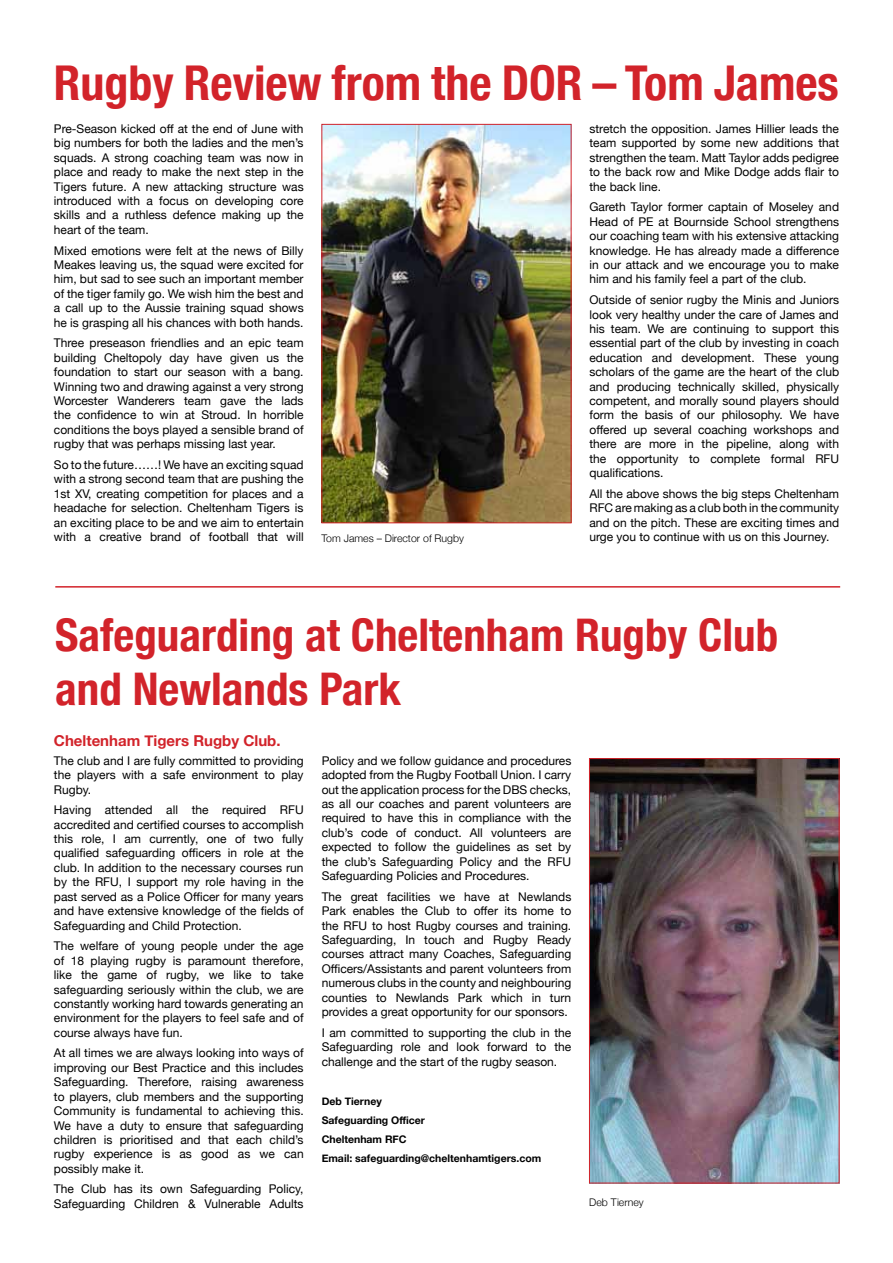
<style>
.page{position:relative;width:893px;height:1263px;background:#fff}
.page>*{position:absolute;margin:0;border:0;box-sizing:border-box;transform-origin:0 0}
.t1{font:700 condensed 48px "Helvetica Neue";color:#d2232a}
.t2{font:700 condensed 45px/54px "Helvetica Neue";color:#d2232a}
.t3{font:700 15px "Helvetica Neue";color:#d2232a}
.t4{font:12px/14.4px "Helvetica Neue";color:#000;text-align:justify}
.t5{font:700 10.5px/18.9px "Helvetica Neue";color:#000}
.t6{font:300 10.5px "Helvetica Neue";color:#000}
</style>
<div class="page">
<hr style="left:55px;top:586px;width:785px;height:2px;background:#d2232a">
<img style="left:324px;top:126px;width:245px;height:395px">
<div style="left:322px;top:124px;width:249px;height:399px;border:1px solid #d2232a"></div>
<img style="left:591px;top:760px;width:246px;height:421px">
<div style="left:589px;top:758px;width:250px;height:425px;border:1px solid #d2232a"></div>
<h1 class="t1" style="left:54px;top:43px;width:786px">Rugby Review from the DOR – Tom James</h1>
<p class="t4" style="left:589px;top:122px;width:251px">stretch the opposition. James Hillier leads the team supported by some new additions that strengthen the team. Matt Taylor adds pedigree to the back row and Mike Dodge adds flair to the back line.</p>
<p class="t4" style="left:589px;top:201px;width:251px">Gareth Taylor former captain of Moseley and Head of PE at Bournside School strengthens our coaching team with his extensive attacking knowledge. He has already made a difference in our attack and we encourage you to make him and his family feel a part of the club.</p>
<p class="t4" style="left:589px;top:293px;width:251px">Outside of senior rugby the Minis and Juniors look very healthy under the care of James and his team. We are continuing to support this essential part of the club by investing in coach education and development. These young scholars of the game are the heart of the club and producing technically skilled, physically competent, and morally sound players should form the basis of our philosophy. We have offered up several coaching workshops and there are more in the pipeline, along with the opportunity to complete formal RFU qualifications.</p>
<p class="t4" style="left:589px;top:487px;width:251px">All the above shows the big steps Cheltenham RFC are making as a club both in the community and on the pitch. These are exciting times and</p>
<p class="t6" style="left:322px;top:529px;width:144px">Tom James – Director of Rugby</p>
<p class="t4" style="left:589px;top:530px;width:241px">urge you to continue with us on this Journey.</p>
<p class="t4" style="left:54px;top:122px;width:251px">Pre-Season kicked off at the end of June with big numbers for both the ladies and the men’s squads. A strong coaching team was now in place and ready to make the next step in the Tigers future. A new attacking structure was introduced with a focus on developing core skills and a ruthless defence making up the heart of the team.</p>
<p class="t4" style="left:54px;top:244px;width:251px">Mixed emotions were felt at the news of Billy Meakes leaving us, the squad were excited for him, but sad to see such an important member of the tiger family go. We wish him the best and a call up to the Aussie training squad shows he is grasping all his chances with both hands.</p>
<p class="t4" style="left:54px;top:337px;width:251px">Three preseason friendlies and an epic team building Cheltopoly day have given us the foundation to start our season with a bang.<br>Winning two and drawing against a very strong Worcester Wanderers team gave the lads the confidence to win at Stroud. In horrible conditions the boys played a sensible brand of rugby that was perhaps missing last year.</p>
<p class="t4" style="left:54px;top:458px;width:251px">So to the future……! We have an exciting squad with a strong second team that are pushing the 1st XV, creating competition for places and a headache for selection. Cheltenham Tigers is an exciting place to be and we aim to entertain with a creative brand of football that will</p>
<h2 class="t2" style="left:55px;top:604px;width:724px">Safeguarding at Cheltenham Rugby Club and Newlands Park</h2>
<p class="t3" style="left:54px;top:729px;width:228px">Cheltenham Tigers Rugby Club.</p>
<p class="t4" style="left:54px;top:754px;width:251px">The club and I are fully committed to providing the players with a safe environment to play Rugby.</p>
<p class="t4" style="left:54px;top:803px;width:251px">Having attended all the required RFU accredited and certified courses to accomplish this role, I am currently, one of two fully qualified safeguarding officers in role at the club. In addition to the necessary courses run by the RFU, I support my role having in the past served as a Police Officer for many years and have extensive knowledge of the fields of Safeguarding and Child Protection.</p>
<p class="t4" style="left:54px;top:939px;width:251px">The welfare of young people under the age of 18 playing rugby is paramount therefore, like the game of rugby, we like to take safeguarding seriously within the club, we are constantly working hard towards generating an environment for the players to feel safe and of course always have fun.</p>
<p class="t4" style="left:54px;top:1047px;width:251px">At all times we are always looking into ways of improving our Best Practice and this includes Safeguarding. Therefore, raising awareness to players, club members and the supporting Community is fundamental to achieving this.<br>We have a duty to ensure that safeguarding children is prioritised and that each child’s rugby experience is as good as we can possibly make it.</p>
<p class="t4" style="left:54px;top:1183px;width:251px">The Club has its own Safeguarding Policy,<br>Safeguarding Children &amp; Vulnerable Adults</p>
<p class="t4" style="left:322px;top:754px;width:251px">Policy and we follow guidance and procedures adopted from the Rugby Football Union. I carry out the application process for the DBS checks, as all our coaches and parent volunteers are required to have this in compliance with the club’s code of conduct. All volunteers are expected to follow the guidelines as set by the club’s Safeguarding Policy and the RFU Safeguarding Policies and Procedures.</p>
<p class="t4" style="left:322px;top:890px;width:251px">The great facilities we have at Newlands Park enables the Club to offer its home to the RFU to host Rugby courses and training.<br>Safeguarding, In touch and Rugby Ready courses attract many Coaches, Safeguarding Officers/Assistants and parent volunteers from numerous clubs in the county and neighbouring counties to Newlands Park which in turn provides a great opportunity for our sponsors.</p>
<p class="t4" style="left:322px;top:1026px;width:251px">I am committed to supporting the club in the Safeguarding role and look forward to the challenge and the start of the rugby season.</p>
<p class="t5" style="left:322px;top:1092px;width:221px">Deb Tierney<br>Safeguarding Officer<br>Cheltenham RFC<br>Email: safeguarding@cheltenhamtigers.com</p>
<p class="t6" style="left:589px;top:1194px;width:56px">Deb Tierney</p>
</div>
